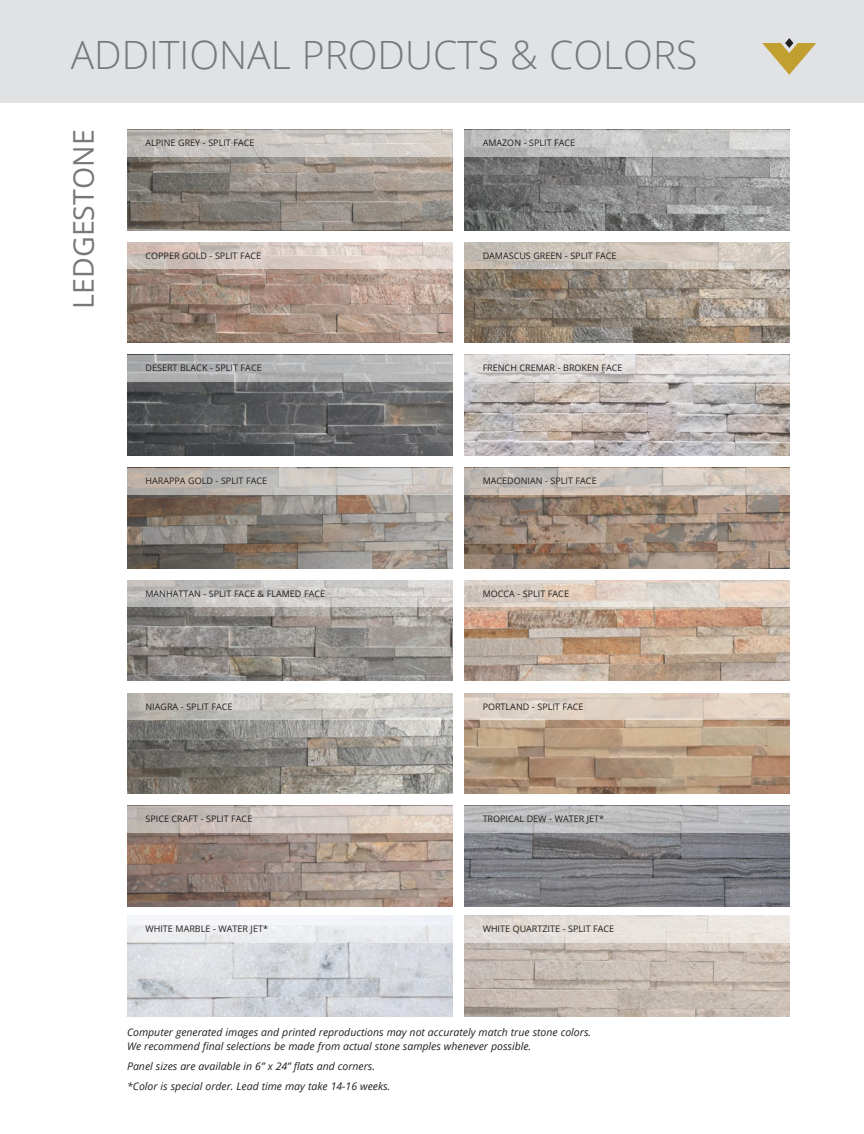
<style>
.page{position:relative;width:864px;height:1134px;background:#fff}
.page>*{position:absolute;margin:0;border:0;box-sizing:border-box;transform-origin:0 0}
.t1{font:300 39px "Open Sans";color:#76787b}
.t2{font:28.5px "Open Sans";color:#76787b}
.t3{font:italic 10.5px/13.5px "Open Sans";color:#231f20}
.t4{font:9px "Open Sans";color:#231f20}
</style>
<div class="page">
<img style="left:127px;top:943px;width:325px;height:73px">
<img style="left:464px;top:943px;width:326px;height:73px">
<div style="left:127px;top:916px;width:325px;height:27px;background:#edeef1"></div>
<div style="left:464px;top:916px;width:326px;height:27px;background:linear-gradient(to right,#ded8d4,#eee8e3)"></div>
<div style="left:0;top:0;width:864px;height:102px;background:#e1e2e4"></div>
<img style="left:127px;top:157px;width:325px;height:73px">
<img style="left:127px;top:269px;width:325px;height:74px">
<img style="left:127px;top:382px;width:325px;height:73px">
<img style="left:127px;top:495px;width:325px;height:73px">
<img style="left:464px;top:157px;width:326px;height:73px">
<img style="left:464px;top:269px;width:326px;height:74px">
<img style="left:464px;top:382px;width:326px;height:73px">
<img style="left:464px;top:495px;width:326px;height:73px">
<svg style="left:762px;top:38px;width:54px;height:37px"></svg>
<img style="left:127px;top:607px;width:325px;height:74px">
<img style="left:127px;top:720px;width:325px;height:74px">
<img style="left:127px;top:833px;width:325px;height:73px">
<img style="left:464px;top:607px;width:326px;height:74px">
<img style="left:464px;top:720px;width:326px;height:74px">
<img style="left:464px;top:833px;width:326px;height:73px">
<svg style="left:127px;top:130px;width:325px;height:27px;fill:#ccc8c5"></svg>
<svg style="left:464px;top:130px;width:326px;height:27px;fill:#c6c6c5"></svg>
<svg style="left:127px;top:242px;width:325px;height:27px"></svg>
<svg style="left:464px;top:242px;width:326px;height:27px"></svg>
<svg style="left:127px;top:355px;width:325px;height:27px;fill:#b3b4b5"></svg>
<svg style="left:464px;top:355px;width:326px;height:27px;fill:#dfdcda"></svg>
<svg style="left:127px;top:468px;width:325px;height:27px"></svg>
<svg style="left:464px;top:468px;width:326px;height:27px"></svg>
<svg style="left:127px;top:580px;width:325px;height:27px"></svg>
<svg style="left:464px;top:580px;width:326px;height:27px"></svg>
<svg style="left:127px;top:693px;width:325px;height:27px"></svg>
<svg style="left:464px;top:693px;width:326px;height:27px;fill:#dfd1c3"></svg>
<svg style="left:127px;top:806px;width:325px;height:27px"></svg>
<svg style="left:464px;top:806px;width:326px;height:27px;fill:#bdbdbf"></svg>
<h1 class="t1" style="left:71px;top:28px;width:628px">ADDITIONAL PRODUCTS &amp; COLORS</h1>
<h2 class="t2" style="left:64px;top:309px;width:180px;rotate:-90deg">LEDGESTONE</h2>
<p class="t4" style="left:146px;top:137px;width:110px">ALPINE GREY - SPLIT FACE</p>
<p class="t4" style="left:483px;top:137px;width:94px">AMAZON - SPLIT FACE</p>
<p class="t4" style="left:146px;top:249px;width:117px">COPPER GOLD - SPLIT FACE</p>
<p class="t4" style="left:483px;top:249px;width:135px">DAMASCUS GREEN - SPLIT FACE</p>
<p class="t4" style="left:146px;top:362px;width:118px">DESERT BLACK - SPLIT FACE</p>
<p class="t4" style="left:483px;top:362px;width:141px">FRENCH CREMAR - BROKEN FACE</p>
<p class="t4" style="left:146px;top:475px;width:123px">HARAPPA GOLD - SPLIT FACE</p>
<p class="t4" style="left:483px;top:475px;width:116px">MACEDONIAN - SPLIT FACE</p>
<p class="t4" style="left:146px;top:587px;width:181px">MANHATTAN - SPLIT FACE &amp; FLAMED FACE</p>
<p class="t4" style="left:483px;top:587px;width:88px">MOCCA - SPLIT FACE</p>
<p class="t4" style="left:146px;top:700px;width:88px">NIAGRA - SPLIT FACE</p>
<p class="t4" style="left:483px;top:700px;width:102px">PORTLAND - SPLIT FACE</p>
<p class="t4" style="left:146px;top:813px;width:108px">SPICE CRAFT - SPLIT FACE</p>
<p class="t4" style="left:483px;top:813px;width:123px">TROPICAL DEW - WATER JET*</p>
<p class="t4" style="left:146px;top:923px;width:124px">WHITE MARBLE - WATER JET*</p>
<p class="t4" style="left:483px;top:923px;width:133px">WHITE QUARTZITE - SPLIT FACE</p>
<p class="t3" style="left:127px;top:1025px;width:466px">Computer generated images and printed reproductions may not accurately match true stone colors.<br>We recommend final selections be made from actual stone samples whenever possible.</p>
<p class="t3" style="left:127px;top:1056px;width:265px;line-height:20.2px">Panel sizes are available in 6” x 24” flats and corners. *Color is special order. Lead time may take 14-16 weeks.</p>
</div>
